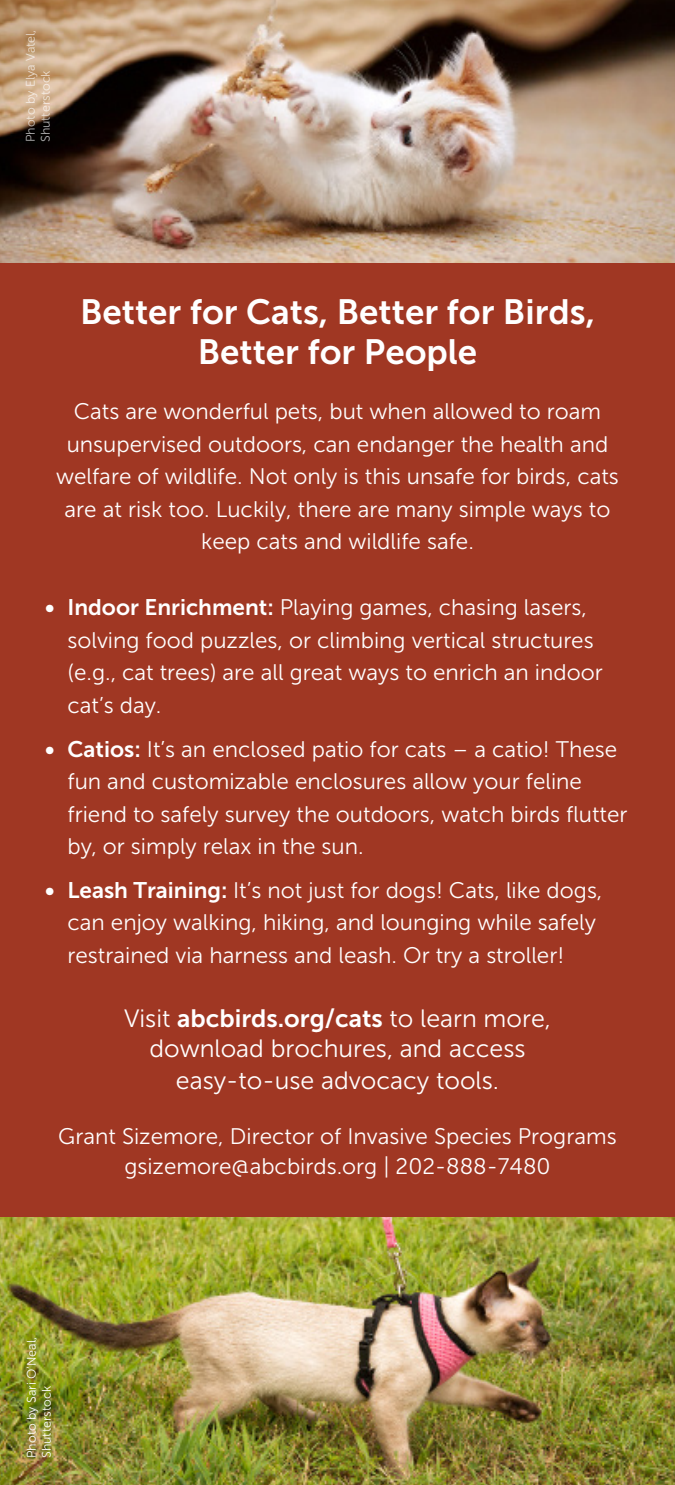
<style>
.page{position:relative;width:675px;height:1485px;background:#fff}
.page>*{position:absolute;margin:0;border:0;box-sizing:border-box;transform-origin:0 0}
.t1{font:35px/40px "Museo Sans 700";color:#fff;text-align:center}
.t2{font:25px/30px "Museo Sans 300";color:#fff;text-align:center}
.t3{font:22.5px/32.5px "Museo Sans 300";color:#fff}
.t4{font:12.5px/15px "Museo Sans 300";color:#fff}
.s1{font-family:"Museo Sans 700"}
</style>
<div class="page">
<img style="left:0;top:0;width:675px;height:264px">
<div style="left:0;top:264px;width:675px;height:961px;background:#a03723"></div>
<img style="left:0;top:1218px;width:675px;height:267px">
<p class="t4" style="left:23px;top:142px;width:114px;rotate:-90deg">Photo by Elya Vatel,<br>Shutterstock</p>
<p class="t1" style="left:80px;top:292px;width:516px">Better for Cats, Better for Birds,<br>Better for People</p>
<p class="t3" style="left:56px;top:395px;width:564px;text-align:center">Cats are wonderful pets, but when allowed to roam unsupervised outdoors, can endanger the health and welfare of wildlife. Not only is this unsafe for birds, cats are at risk too. Luckily, there are many simple ways to keep cats and wildlife safe.</p>
<p class="t3" style="left:68px;top:592px;width:537px;text-indent:-22px"><span class="s1">• Indoor Enrichment:</span> Playing games, chasing lasers, solving food puzzles, or climbing vertical structures (e.g., cat trees) are all great ways to enrich an indoor cat’s day.</p>
<p class="t3" style="left:68px;top:733px;width:562px;text-indent:-22px"><span class="s1">• Catios:</span> It’s an enclosed patio for cats – a catio! These fun and customizable enclosures allow your feline friend to safely survey the outdoors, watch birds flutter by, or simply relax in the sun.</p>
<p class="t3" style="left:68px;top:874px;width:536px;text-indent:-22px"><span class="s1">• Leash Training:</span> It’s not just for dogs! Cats, like dogs, can enjoy walking, hiking, and lounging while safely restrained via harness and leash. Or try a stroller!</p>
<p class="t2" style="left:124px;top:1003px;width:428px">Visit <span class="s1">abcbirds.org/cats</span> to learn more, download brochures, and access</p>
<p class="t2" style="left:176px;top:1066px;width:325px">easy-to-use advocacy tools.</p>
<p class="t3" style="left:58px;top:1120px;width:560px">Grant Sizemore, Director of Invasive Species Programs</p>
<p class="t3" style="left:124px;top:1150px;width:428px">gsizemore@abcbirds.org | 202-888-7480</p>
<p class="t4" style="left:24px;top:1458px;width:122px;rotate:-90deg">Photo by Sari O’Neal,<br>Shutterstock</p>
</div>
